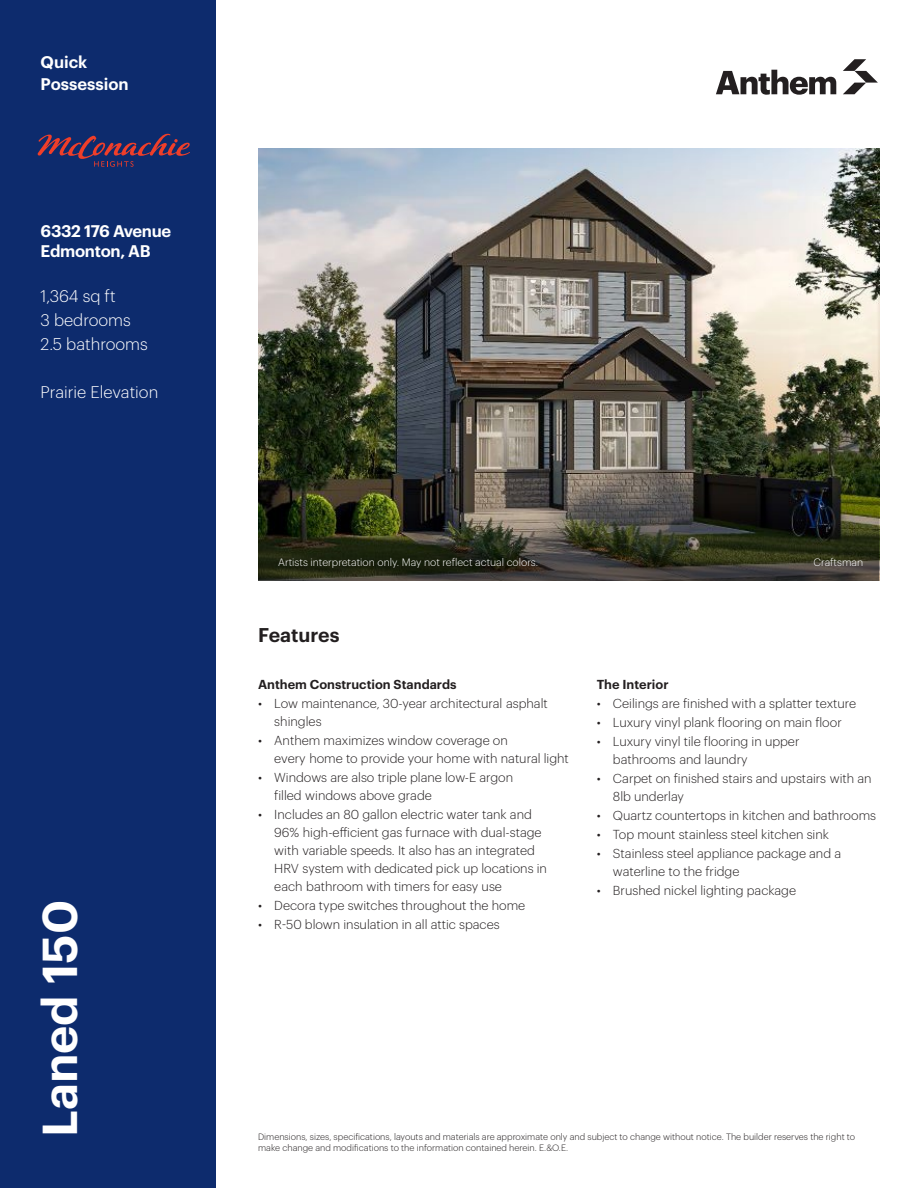
<style>
.page{position:relative;width:918px;height:1188px;background:#fff}
.page>*{position:absolute;margin:0;border:0;box-sizing:border-box;transform-origin:0 0}
.t1{font:600 48px "Graphik";color:#fff}
.t2{font:600 19.5px "Graphik";color:#231f20}
.Body_Text{font:300 16.5px "Graphik";color:#fff}
.Body_Text-2{font:600 16.5px "Graphik";letter-spacing:-.02em;color:#fff}
.Body_Text-3{font:600 16.5px/22.5px "Graphik";color:#fff}
.t3{font:300 12.75px/18px "Graphik";color:#231f20}
.t4{font:300 12.75px/18px "Graphik";color:#242021}
.t5{font:600 12.75px "Graphik";color:#231f20}
.t6{font:600 12.75px "Graphik";color:#242021}
.t7{font:300 10.5px "Graphik";color:#fff}
.t8{font:300 9px/10.8px "Graphik";color:#231f20}
</style>
<div class="page">
<img style="left:258px;top:149px;width:621px;height:46px">
<svg style="left:716px;top:70px;width:120px;height:25px"></svg>
<svg style="left:843px;top:59px;width:35px;height:35px"></svg>
<div style="left:0;top:0;width:216px;height:1188px;background:#0d2b6d"></div>
<img style="left:258px;top:195px;width:621px;height:386px">
<svg style="left:38px;top:134px;width:152px;height:33px"></svg>
<p class="Body_Text-3" style="left:41px;top:49px;width:90px">Quick<br>Possession</p>
<p class="Body_Text-2" style="left:41px;top:218px;width:132px">6332 176 Avenue</p>
<p class="Body_Text-2" style="left:41px;top:238px;width:112px">Edmonton, AB</p>
<p class="Body_Text" style="left:41px;top:284px;width:77px">1,364 sq ft</p>
<p class="Body_Text" style="left:41px;top:308px;width:92px">3 bedrooms</p>
<p class="Body_Text" style="left:41px;top:332px;width:109px">2.5 bathrooms</p>
<p class="Body_Text" style="left:41px;top:380px;width:119px">Prairie Elevation</p>
<p class="t1" style="left:23px;top:1137px;width:239px;rotate:-90deg">Laned 150</p>
<p class="t7" style="left:278px;top:554px;width:262px">Artists interpretation only. May not reflect actual colors.</p>
<p class="t7" style="left:813px;top:554px;width:51px">Craftsman</p>
<p class="t2" style="left:258px;top:620px;width:83px">Features</p>
<p class="t5" style="left:258px;top:674px;width:200px">Anthem Construction Standards</p>
<p class="t3" style="left:274px;top:693px;width:275px;text-indent:-16px">• Low maintenance, 30-year architectural asphalt shingles</p>
<p class="t3" style="left:274px;top:730px;width:296px;text-indent:-16px">• Anthem maximizes window coverage on<br>every home to provide your home with natural light</p>
<p class="t3" style="left:274px;top:767px;width:240px;text-indent:-16px">• Windows are also triple plane low-E argon filled windows above grade</p>
<p class="t3" style="left:274px;top:805px;width:274px;text-indent:-16px">• Includes an 80 gallon electric water tank and 96% high-efficient gas furnace with dual-stage with variable speeds. It also has an integrated HRV system with dedicated pick up locations in each bathroom with timers for easy use</p>
<p class="t3" style="left:258px;top:896px;width:269px">• Decora type switches throughout the home</p>
<p class="t3" style="left:258px;top:915px;width:243px">• R-50 blown insulation in all attic spaces</p>
<p class="t6" style="left:597px;top:674px;width:73px">The Interior</p>
<p class="t4" style="left:597px;top:693px;width:261px">• Ceilings are finished with a splatter texture</p>
<p class="t4" style="left:597px;top:712px;width:247px">• Luxury vinyl plank flooring on main floor</p>
<p class="t4" style="left:613px;top:731px;width:188px;text-indent:-16px">• Luxury vinyl tile flooring in upper bathrooms and laundry</p>
<p class="t4" style="left:613px;top:769px;width:260px;text-indent:-16px">• Carpet on finished stairs and upstairs with an<br>8lb underlay</p>
<p class="t4" style="left:597px;top:806px;width:281px">• Quartz countertops in kitchen and bathrooms</p>
<p class="t4" style="left:597px;top:825px;width:234px">• Top mount stainless steel kitchen sink</p>
<p class="t4" style="left:613px;top:844px;width:230px;text-indent:-16px">• Stainless steel appliance package and a waterline to the fridge</p>
<p class="t4" style="left:597px;top:881px;width:201px">• Brushed nickel lighting package</p>
<p class="t8" style="left:258px;top:1131px;width:599px">Dimensions, sizes, specifications, layouts and materials are approximate only and subject to change without notice. The builder reserves the right to make change and modifications to the information contained herein. E.&amp;O.E.</p>
</div>
